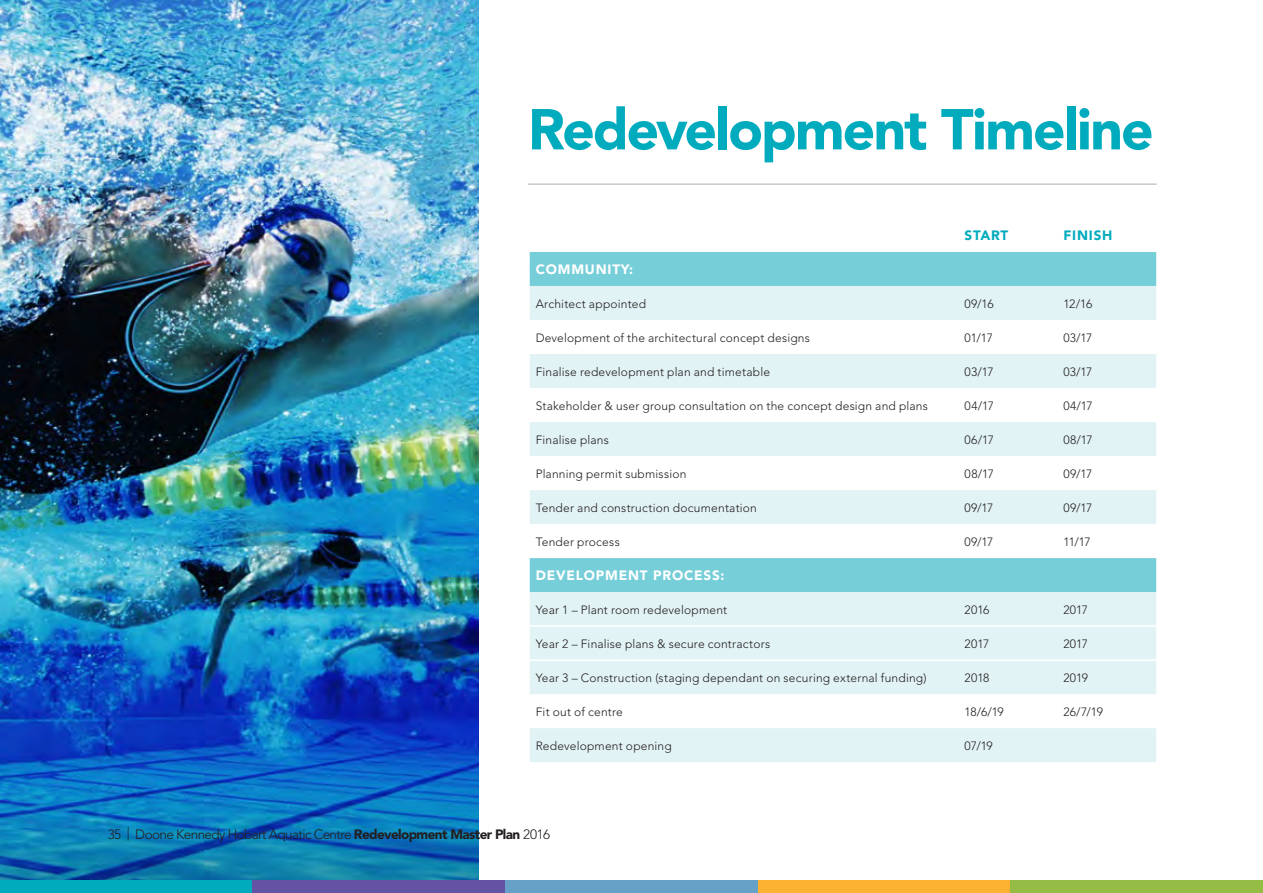
<style>
.page{position:relative;width:1263px;height:893px;background:#fff}
.page>*{position:absolute;margin:0;border:0;box-sizing:border-box;transform-origin:0 0}
.t1{font:900 57px "Avenir LT Std";letter-spacing:-.035em;color:#00abbd}
.t2{font:300 13.5px "Avenir LT Std";letter-spacing:-.045em;color:#231f20}
.t3{font:900 13.5px "Avenir LT Std";letter-spacing:.06em;color:#fff}
.t4{font:900 13.5px "Avenir LT Std";letter-spacing:.06em;color:#00abbd}
.t5{font:300 12px "Avenir LT Std";letter-spacing:.015em;color:#231f20}
.s1{font-weight:900}
</style>
<div class="page">
<img style="left:0;top:0;width:479px;height:880px">
<hr style="left:528px;top:183px;width:629px;height:2px;background:#c7c8ca">
<div style="left:530px;top:252px;width:626px;height:34px;background:#76ced9"></div>
<svg style="left:530px;top:286px;width:626px;height:476px;fill:#e2f3f5"></svg>
<hr style="left:530px;top:659px;width:429px;height:2px;background:#fff">
<hr style="left:958px;top:659px;width:99px;height:2px;background:#fff">
<hr style="left:1057px;top:659px;width:99px;height:2px;background:#fff">
<hr style="left:530px;top:625px;width:429px;height:2px;background:#fff">
<hr style="left:958px;top:625px;width:99px;height:2px;background:#fff">
<hr style="left:1057px;top:625px;width:99px;height:2px;background:#fff">
<div style="left:0;top:880px;width:253px;height:13px;background:#00abbd"></div>
<div style="left:505px;top:880px;width:253px;height:13px;background:#67a1c7"></div>
<div style="left:253px;top:880px;width:252px;height:13px;background:#6452a2"></div>
<div style="left:758px;top:880px;width:252px;height:13px;background:#fcb131"></div>
<div style="left:1010px;top:880px;width:253px;height:13px;background:#95bc45"></div>
<h1 class="t1" style="left:528px;top:95px;width:627px">Redevelopment Timeline</h1>
<p class="t4" style="left:964px;top:227px;width:45px">START</p>
<p class="t4" style="left:1063px;top:227px;width:51px">FINISH</p>
<p class="t3" style="left:536px;top:261px;width:99px">COMMUNITY:</p>
<p class="t5" style="left:536px;top:296px;width:112px">Architect appointed</p>
<p class="t5" style="left:964px;top:296px;width:31px">09/16</p>
<p class="t5" style="left:1063px;top:296px;width:30px">12/16</p>
<p class="t5" style="left:536px;top:330px;width:276px">Development of the architectural concept designs</p>
<p class="t5" style="left:964px;top:330px;width:30px">01/17</p>
<p class="t5" style="left:1063px;top:330px;width:31px">03/17</p>
<p class="t5" style="left:536px;top:364px;width:236px">Finalise redevelopment plan and timetable</p>
<p class="t5" style="left:964px;top:364px;width:31px">03/17</p>
<p class="t5" style="left:1063px;top:364px;width:31px">03/17</p>
<p class="t5" style="left:536px;top:398px;width:394px">Stakeholder &amp; user group consultation on the concept design and plans</p>
<p class="t5" style="left:964px;top:398px;width:31px">04/17</p>
<p class="t5" style="left:1063px;top:398px;width:31px">04/17</p>
<p class="t5" style="left:536px;top:432px;width:75px">Finalise plans</p>
<p class="t5" style="left:964px;top:432px;width:31px">06/17</p>
<p class="t5" style="left:1063px;top:432px;width:31px">08/17</p>
<p class="t5" style="left:536px;top:466px;width:152px">Planning permit submission</p>
<p class="t5" style="left:964px;top:466px;width:31px">08/17</p>
<p class="t5" style="left:1063px;top:466px;width:30px">09/17</p>
<p class="t5" style="left:536px;top:500px;width:223px">Tender and construction documentation</p>
<p class="t5" style="left:964px;top:500px;width:30px">09/17</p>
<p class="t5" style="left:1063px;top:500px;width:30px">09/17</p>
<p class="t5" style="left:536px;top:534px;width:86px">Tender process</p>
<p class="t5" style="left:964px;top:534px;width:30px">09/17</p>
<p class="t5" style="left:1063px;top:534px;width:29px">11/17</p>
<p class="t3" style="left:536px;top:567px;width:190px">DEVELOPMENT PROCESS:</p>
<p class="t5" style="left:536px;top:602px;width:193px">Year 1 – Plant room redevelopment</p>
<p class="t5" style="left:964px;top:602px;width:26px">2016</p>
<p class="t5" style="left:1063px;top:602px;width:26px">2017</p>
<p class="t5" style="left:536px;top:636px;width:236px">Year 2 – Finalise plans &amp; secure contractors</p>
<p class="t5" style="left:964px;top:636px;width:26px">2017</p>
<p class="t5" style="left:1063px;top:636px;width:26px">2017</p>
<p class="t5" style="left:536px;top:670px;width:392px">Year 3 – Construction (staging dependant on securing external funding)</p>
<p class="t5" style="left:964px;top:670px;width:26px">2018</p>
<p class="t5" style="left:1063px;top:670px;width:26px">2019</p>
<p class="t5" style="left:536px;top:705px;width:89px">Fit out of centre</p>
<p class="t5" style="left:964px;top:705px;width:41px">18/6/19</p>
<p class="t5" style="left:1063px;top:705px;width:41px">26/7/19</p>
<p class="t5" style="left:536px;top:739px;width:138px">Redevelopment opening</p>
<p class="t5" style="left:964px;top:739px;width:30px">07/19</p>
<p class="t2" style="left:108px;top:826px;width:444px">35 | Doone Kennedy Hobart Aquatic Centre <span class="s1">Redevelopment Master Plan</span> 2016</p>
</div>
